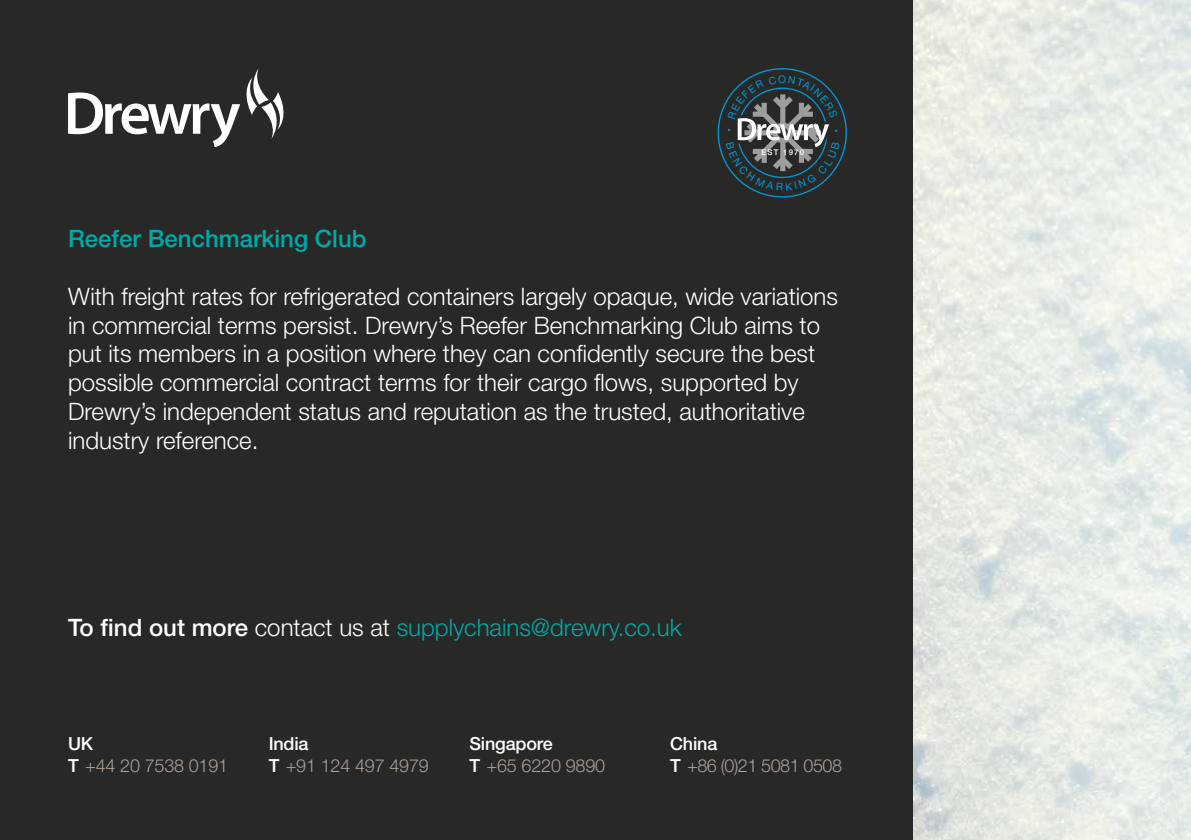
<style>
.page{position:relative;width:1191px;height:840px;background:#fff}
.page>*{position:absolute;margin:0;border:0;box-sizing:border-box;transform-origin:0 0}
.t1{font:300 24px/28.8px "Helvetica Neue LT Std";color:#fff}
.t2{font:300 24px "Helvetica Neue LT Std";color:#00aaa7}
.t3{font:500 24px "Helvetica Neue LT Std";color:#00aaa7}
.t4{font:300 18px/21.6px "Helvetica Neue LT Std";letter-spacing:-.01em;color:#aaa095}
.t5{font:300 18px/21.6px "Helvetica Neue LT Std";letter-spacing:-.03em;color:#aaa095}
.t6{font:500 7.8px "Helvetica Neue";letter-spacing:.155em;color:#fff}
.s1{font-weight:500;color:#fff}
.s2{color:#fff}
</style>
<div class="page">
<div style="left:0;top:0;width:1191px;height:839px;background:#282827"></div>
<img style="left:913px;top:0;width:278px;height:839px">
<svg style="left:68px;top:68px;width:215px;height:79px"></svg>
<svg style="left:726px;top:75px;width:113px;height:115px"></svg>
<p class="t6" style="left:761px;top:146px;width:44px">EST 1970</p>
<p class="t3" style="left:68px;top:224px;width:300px">Reefer Benchmarking Club</p>
<p class="t1" style="left:68px;top:281px;width:771px">With freight rates for refrigerated containers largely opaque, wide variations in commercial terms persist. Drewry’s Reefer Benchmarking Club aims to put its members in a position where they can confidently secure the best possible commercial contract terms for their cargo flows, supported by Drewry’s independent status and reputation as the trusted, authoritative industry reference.</p>
<p class="t2" style="left:68px;top:612px;width:615px"><span class="s1">To find out more</span> <span class="s2">contact us at</span> supplychains@drewry.co.uk</p>
<p class="t4" style="left:68px;top:732px;width:162px"><span class="s1">UK<br>T</span> +44 20 7538 0191</p>
<p class="t5" style="left:670px;top:732px;width:173px"><span class="s1">China<br>T</span> +86 (0)21 5081 0508</p>
<p class="t4" style="left:269px;top:732px;width:162px"><span class="s1">India<br>T</span> +91 124 497 4979</p>
<p class="t4" style="left:469px;top:732px;width:137px"><span class="s1">Singapore<br>T</span> +65 6220 9890</p>
</div>
